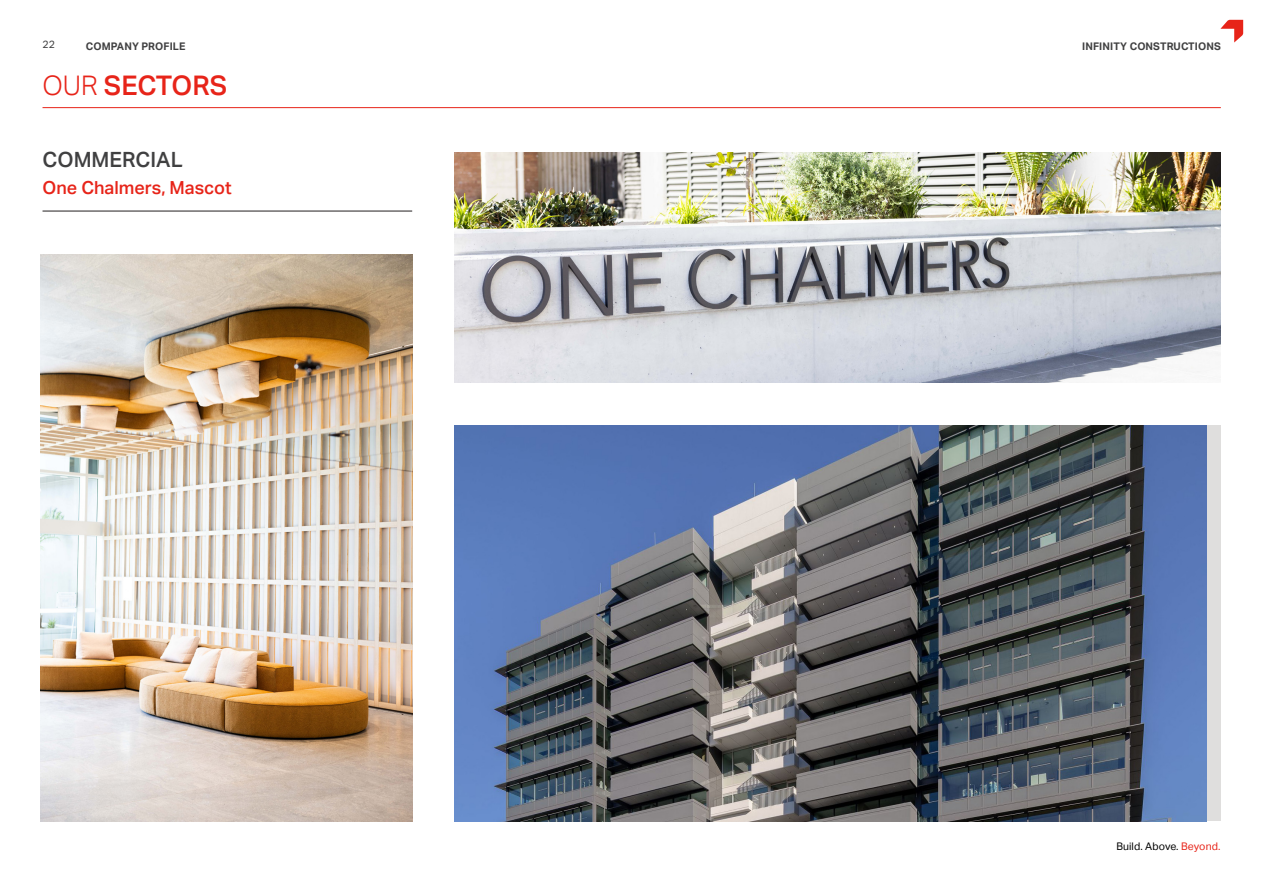
<style>
.page{position:relative;width:1263px;height:893px;background:#fff}
.page>*{position:absolute;margin:0;border:0;box-sizing:border-box;transform-origin:0 0}
.Title_Red{font:500 27px "Aktiv Grotesk";color:#e72419}
.Main_Bullet_points{font:500 21px "Aktiv Grotesk";color:#404041}
.Subtitle_Red{font:500 18px "Aktiv Grotesk";color:#e72419}
.t1{font:700 10.5px "Aktiv Grotesk";letter-spacing:.01em;color:#404041}
.t2{font:10.5px "Aktiv Grotesk";letter-spacing:.01em;color:#000}
.t3{font:10.5px "Aktiv Grotesk";color:#404041}
.s1{font-weight:300}
.s2{color:#e72419}
</style>
<div class="page">
<svg style="left:1220px;top:20px;width:23px;height:23px"></svg>
<hr style="left:43px;top:107px;width:1178px;height:1px;background:#e72419">
<hr style="left:43px;top:211px;width:369px;height:1px;background:#231f20">
<img style="left:455px;top:153px;width:765px;height:230px">
<img style="left:455px;top:426px;width:751px;height:395px">
<img style="left:41px;top:255px;width:371px;height:566px">
<p class="t3" style="left:43px;top:39px;width:14px">22</p>
<p class="t1" style="left:86px;top:40px;width:101px">COMPANY PROFILE</p>
<p class="Title_Red" style="left:43px;top:69px;width:186px"><span class="s1">OUR</span> SECTORS</p>
<p class="Main_Bullet_points" style="left:43px;top:148px;width:142px">COMMERCIAL</p>
<p class="Subtitle_Red" style="left:43px;top:177px;width:191px">One Chalmers, Mascot</p>
<p class="t1" style="left:1082px;top:40px;width:140px">INFINITY CONSTRUCTIONS</p>
<p class="t2" style="left:1116px;top:840px;width:106px">Build. Above. <span class="s2">Beyond.</span></p>
</div>
